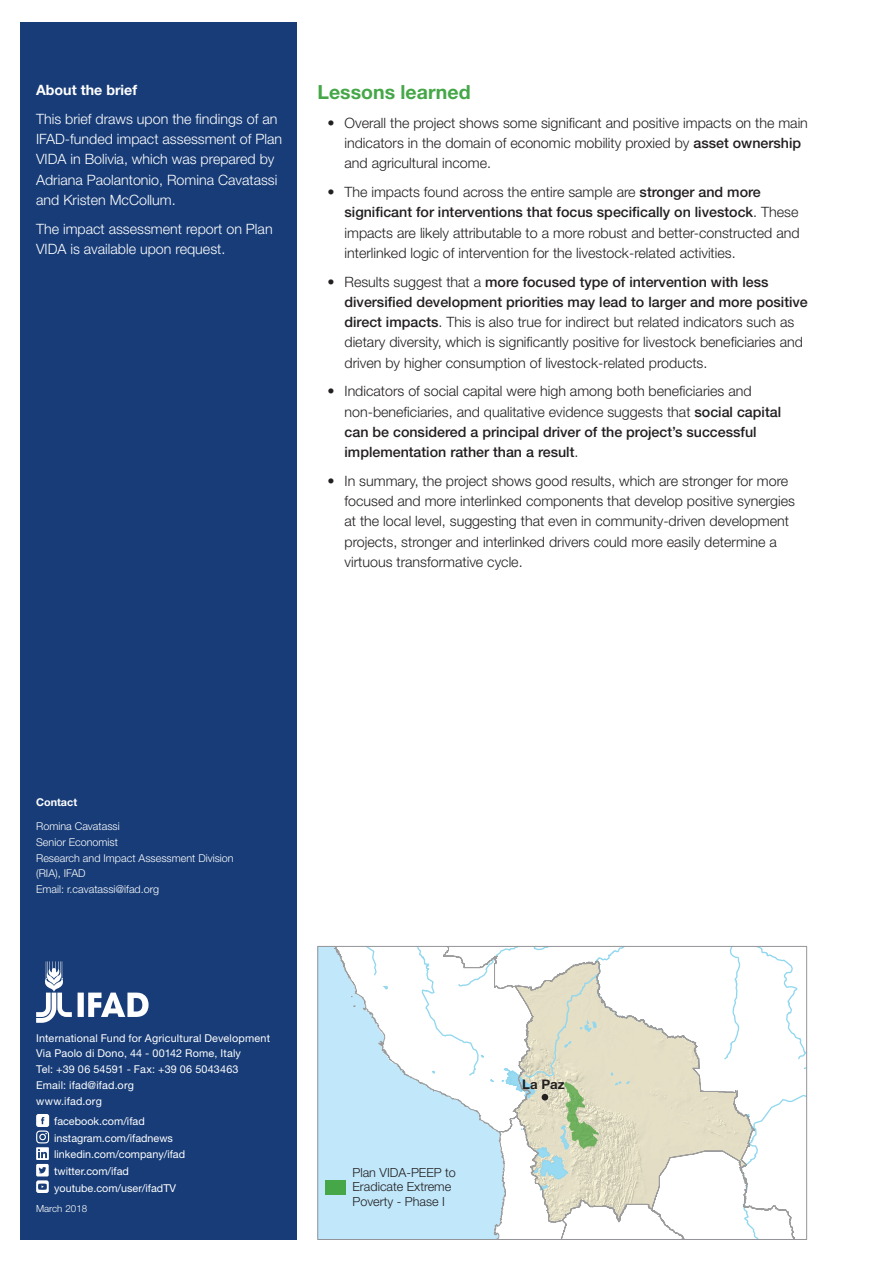
<style>
.page{position:relative;width:893px;height:1263px;background:#fff}
.page>*{position:absolute;margin:0;border:0;box-sizing:border-box;transform-origin:0 0}
.Subtitle{font:700 19.5px "Helvetica Neue LT Std";color:#45a748}
.t1{font:300 14.25px/20.2px "Helvetica Neue LT Std";color:#231f20}
.t2{font:300 14.25px/20.2px "Helvetica Neue LT Std";color:#fff}
.t3{font:700 14.25px "Helvetica Neue LT Std";color:#fff}
.t4{font:700 13.2px "Helvetica Neue LT Std";color:#231f20}
.t5{font:300 12.6px/14.5px "Helvetica Neue LT Std";color:#231f20}
.address{font:10.8px "Helvetica Neue LT Std";letter-spacing:.01em;color:#fff}
.t6{font:300 10.8px/15.8px "Helvetica Neue LT Std";color:#fff}
.t7{font:700 10.8px "Helvetica Neue LT Std";color:#fff}
.address-2{font:300 9.75px "Helvetica Neue LT Std";color:#fff}
.s1{font-weight:500}
</style>
<div class="page">
<div style="left:20px;top:22px;width:276px;height:1217px;background:#173c77"></div>
<svg style="left:328px;top:948px;width:477px;height:290px"></svg>
<svg style="left:542px;top:1094px;width:6px;height:6px"></svg>
<div style="left:317px;top:946px;width:490px;height:294px;border:1px solid #939598"></div>
<div style="left:325px;top:1180px;width:21px;height:14px;background:#45a748"></div>
<svg style="left:78px;top:992px;width:71px;height:25px"></svg>
<svg style="left:36px;top:961px;width:36px;height:62px"></svg>
<svg style="left:36px;top:1114px;width:13px;height:79px"></svg>
<p class="t3" style="left:36px;top:81px;width:103px">About the brief</p>
<p class="t2" style="left:36px;top:108px;width:247px">This brief draws upon the findings of an IFAD-funded impact assessment of Plan VIDA in Bolivia, which was prepared by Adriana Paolantonio, Romina Cavatassi and Kristen McCollum.</p>
<p class="t2" style="left:36px;top:218px;width:238px">The impact assessment report on Plan<br>VIDA is available upon request.</p>
<p class="Subtitle" style="left:317px;top:80px;width:155px">Lessons learned</p>
<p class="t1" style="left:344px;top:112px;width:465px;text-indent:-17px">• Overall the project shows some significant and positive impacts on the main indicators in the domain of economic mobility proxied by <span class="s1">asset ownership </span>and agricultural income.</p>
<p class="t1" style="left:344px;top:181px;width:457px;text-indent:-17px">• The impacts found across the entire sample are <span class="s1">stronger and more significant for interventions that focus specifically on livestock</span>. These impacts are likely attributable to a more robust and better-constructed and interlinked logic of intervention for the livestock-related activities.</p>
<p class="t1" style="left:344px;top:271px;width:465px;text-indent:-17px">• Results suggest that a <span class="s1">more focused type of intervention with less diversified development priorities may lead to larger and more positive direct impacts</span>. This is also true for indirect but related indicators such as dietary diversity, which is significantly positive for livestock beneficiaries and driven by higher consumption of livestock-related products.</p>
<p class="t1" style="left:344px;top:381px;width:438px;text-indent:-17px">• Indicators of social capital were high among both beneficiaries and non‑beneficiaries, and qualitative evidence suggests that <span class="s1">social capital can be considered a principal driver of the project’s successful implementation rather than a result</span>.</p>
<p class="t1" style="left:344px;top:470px;width:452px;text-indent:-17px">• In summary, the project shows good results, which are stronger for more focused and more interlinked components that develop positive synergies at the local level, suggesting that even in community-driven development projects, stronger and interlinked drivers could more easily determine a virtuous transformative cycle.</p>
<p class="t7" style="left:36px;top:795px;width:43px">Contact</p>
<p class="t6" style="left:36px;top:818px;width:85px">Romina Cavatassi</p>
<p class="t6" style="left:36px;top:834px;width:83px">Senior Economist</p>
<p class="t6" style="left:36px;top:849px;width:199px">Research and Impact Assessment Division (RIA), IFAD</p>
<p class="t6" style="left:36px;top:881px;width:125px">Email: r.cavatassi@ifad.org</p>
<p class="address" style="left:36px;top:1031px;width:235px">International Fund for Agricultural Development</p>
<p class="address" style="left:36px;top:1047px;width:206px">Via Paolo di Dono, 44 - 00142 Rome, Italy</p>
<p class="address" style="left:36px;top:1063px;width:204px">Tel: +39 06 54591 - Fax: +39 06 5043463</p>
<p class="address" style="left:36px;top:1079px;width:99px">Email: ifad@ifad.org</p>
<p class="address" style="left:36px;top:1094px;width:67px">www.ifad.org</p>
<p class="address" style="left:54px;top:1115px;width:92px">facebook.com/ifad</p>
<p class="address" style="left:54px;top:1132px;width:120px">instagram.com/ifadnews</p>
<p class="address" style="left:54px;top:1148px;width:133px">linkedin.com/company/ifad</p>
<p class="address" style="left:54px;top:1165px;width:76px">twitter.com/ifad</p>
<p class="address" style="left:54px;top:1181px;width:124px">youtube.com/user/ifadTV</p>
<p class="address-2" style="left:36px;top:1203px;width:53px">March 2018</p>
<p class="t5" style="left:352px;top:1164px;width:105px">Plan VIDA-PEEP to<br>Eradicate Extreme<br>Poverty - Phase I</p>
<p class="t4" style="left:522px;top:1076px;width:44px">La Paz</p>
</div>
